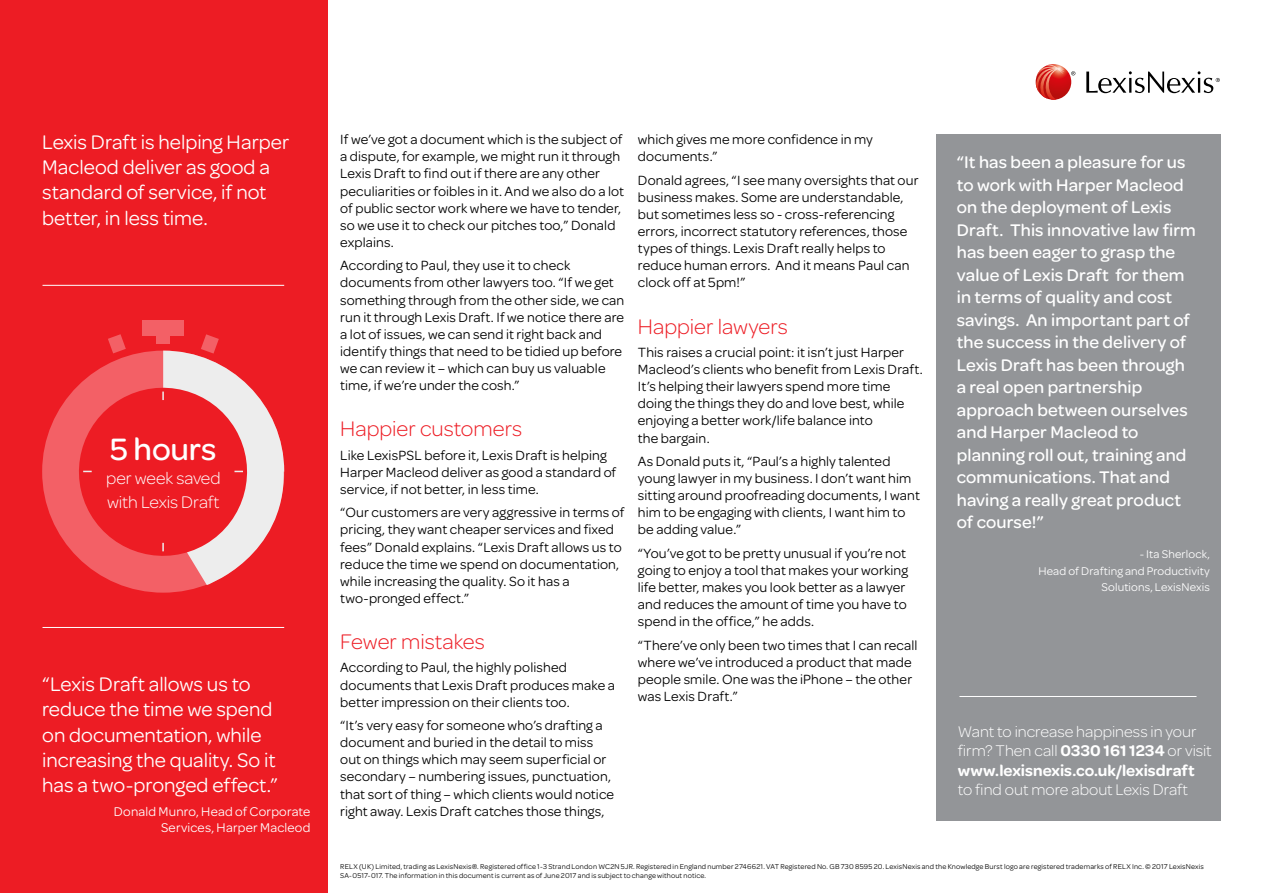
<style>
.page{position:relative;width:1263px;height:893px;background:#fff}
.page>*{position:absolute;margin:0;border:0;box-sizing:border-box;transform-origin:0 0}
.t1{font:500 33px "Omnes";letter-spacing:-.005em;color:#fff}
.t2{font:300 22.5px "Omnes";color:#ed1c24}
.t3{font:21px/25.2px "Omnes";color:#fff}
.t4{font:500 18px/22.5px "Omnes";letter-spacing:.005em;color:#fff}
.t5{font:300 18px/24px "Omnes";letter-spacing:-.005em;color:#fff}
.t6{font:300 16.5px/19.5px "Omnes";color:#fff}
.t7{font:14.25px/17.1px "Omnes";letter-spacing:.01em;color:#000}
.t8{font:13.5px/16.2px "Omnes";letter-spacing:.015em;color:#fff;text-align:right}
.t9{font:12px/16.5px "Omnes";letter-spacing:.01em;color:#fff;text-align:right}
.t10{font:7.5px/9px "Omnes";letter-spacing:.02em;color:#000}
.s1{font-weight:600}
</style>
<div class="page">
<div style="left:0;top:0;width:328px;height:893px;background:#ed1c24"></div>
<svg style="left:1071px;top:71px;width:4px;height:4px"></svg>
<svg style="left:1086px;top:71px;width:134px;height:22px"></svg>
<svg style="left:1036px;top:64px;width:35px;height:36px"></svg>
<svg style="left:1036px;top:65px;width:29px;height:35px"></svg>
<div style="left:935px;top:134px;width:285px;height:687px;background:#939598"></div>
<hr style="left:43px;top:627px;width:241px;height:1px;background:#fff">
<hr style="left:43px;top:285px;width:241px;height:1px;background:#fff">
<hr style="left:959px;top:696px;width:237px;height:1px;background:#fff">
<div style="left:42px;top:351px;width:242px;height:242px;background:#f36066;border-radius:50%"></div>
<div style="left:142px;top:320px;width:42px;height:16px;background:#f36066"></div>
<svg style="left:67px;top:334px;width:218px;height:251px"></svg>
<h3 class="t3" style="left:42px;top:128px;width:248px">Lexis Draft is helping Harper<br>Macleod deliver as good a standard of service, if not better, in less time.</h3>
<h1 class="t1" style="left:110px;top:426px;width:108px">5 hours</h1>
<p class="t5" style="left:106px;top:466px;width:116px">per week saved with Lexis Draft</p>
<h3 class="t3" style="left:42px;top:670px;width:237px">“Lexis Draft allows us to reduce the time we spend on documentation, while increasing the quality. So it has a two-pronged effect.”</h3>
<p class="t8" style="left:114px;top:803px;width:198px">Donald Munro, Head of Corporate<br>Services, Harper Macleod</p>
<p class="t7" style="left:340px;top:130px;width:285px">If we’ve got a document which is the subject of a dispute, for example, we might run it through Lexis Draft to find out if there are any other peculiarities or foibles in it. And we also do a lot of public sector work where we have to tender, so we use it to check our pitches too,” Donald explains.</p>
<p class="t7" style="left:340px;top:256px;width:286px">According to Paul, they use it to check documents from other lawyers too. “If we get something through from the other side, we can run it through Lexis Draft. If we notice there are a lot of issues, we can send it right back and identify things that need to be tidied up before we can review it – which can buy us valuable time, if we’re under the cosh.”</p>
<h2 class="t2" style="left:340px;top:414px;width:183px">Happier customers</h2>
<p class="t7" style="left:340px;top:445px;width:278px">Like LexisPSL before it, Lexis Draft is helping<br>Harper Macleod deliver as good a standard of service, if not better, in less time.</p>
<p class="t7" style="left:340px;top:503px;width:286px">“Our customers are very aggressive in terms of pricing, they want cheaper services and fixed fees” Donald explains. “Lexis Draft allows us to reduce the time we spend on documentation, while increasing the quality. So it has a two-pronged effect.”</p>
<h2 class="t2" style="left:340px;top:627px;width:146px">Fewer mistakes</h2>
<p class="t7" style="left:340px;top:658px;width:276px">According to Paul, the highly polished documents that Lexis Draft produces make a better impression on their clients too.</p>
<p class="t7" style="left:340px;top:716px;width:275px">“It’s very easy for someone who’s drafting a document and buried in the detail to miss out on things which may seem superficial or secondary – numbering issues, punctuation, that sort of thing – which clients would notice right away. Lexis Draft catches those things,</p>
<p class="t7" style="left:638px;top:130px;width:237px">which gives me more confidence in my documents.”</p>
<p class="t7" style="left:638px;top:171px;width:282px">Donald agrees, “I see many oversights that our business makes. Some are understandable, but sometimes less so - cross-referencing errors, incorrect statutory references, those types of things. Lexis Draft really helps to reduce human errors. And it means Paul can clock off at 5pm!”</p>
<h2 class="t2" style="left:638px;top:311px;width:151px">Happier lawyers</h2>
<p class="t7" style="left:638px;top:343px;width:286px">This raises a crucial point: it isn’t just Harper Macleod’s clients who benefit from Lexis Draft.<br>It’s helping their lawyers spend more time doing the things they do and love best, while enjoying a better work/life balance into<br>the bargain.</p>
<p class="t7" style="left:638px;top:452px;width:284px">As Donald puts it, “Paul’s a highly talented young lawyer in my business. I don’t want him sitting around proofreading documents, I want him to be engaging with clients, I want him to be adding value.”</p>
<p class="t7" style="left:638px;top:544px;width:272px">“You’ve got to be pretty unusual if you’re not going to enjoy a tool that makes your working life better, makes you look better as a lawyer and reduces the amount of time you have to spend in the office,” he adds.</p>
<p class="t7" style="left:638px;top:636px;width:281px">“There’ve only been two times that I can recall where we’ve introduced a product that made people smile. One was the iPhone – the other was Lexis Draft.”</p>
<p class="t4" style="left:957px;top:150px;width:240px">“It has been a pleasure for us to work with Harper Macleod on the deployment of Lexis<br>Draft. This innovative law firm has been eager to grasp the value of Lexis Draft for them in terms of quality and cost savings. An important part of the success in the delivery of<br>Lexis Draft has been through a real open partnership approach between ourselves and Harper Macleod to planning roll out, training and communications. That and having a really great product of course!”</p>
<p class="t9" style="left:1038px;top:545px;width:173px">- Ita Sherlock,<br>Head of Drafting and Productivity<br>Solutions, LexisNexis</p>
<p class="t6" style="left:958px;top:721px;width:255px">Want to increase happiness in your firm? Then call <span class="s1">0330 161 1234</span> or visit <span class="s1">www.lexisnexis.co.uk/lexisdraft</span></p>
<p class="t6" style="left:958px;top:779px;width:232px">to find out more about Lexis Draft</p>
<p class="t10" style="left:340px;top:861px;width:865px">RELX (UK) Limited, trading as LexisNexis®. Registered office 1-3 Strand London WC2N 5JR. Registered in England number 2746621. VAT Registered No. GB 730 8595 20. LexisNexis and the Knowledge Burst logo are registered trademarks of RELX Inc. © 2017 LexisNexis<br>SA-0517-017. The information in this document is current as of June 2017 and is subject to change without notice.</p>
</div>
